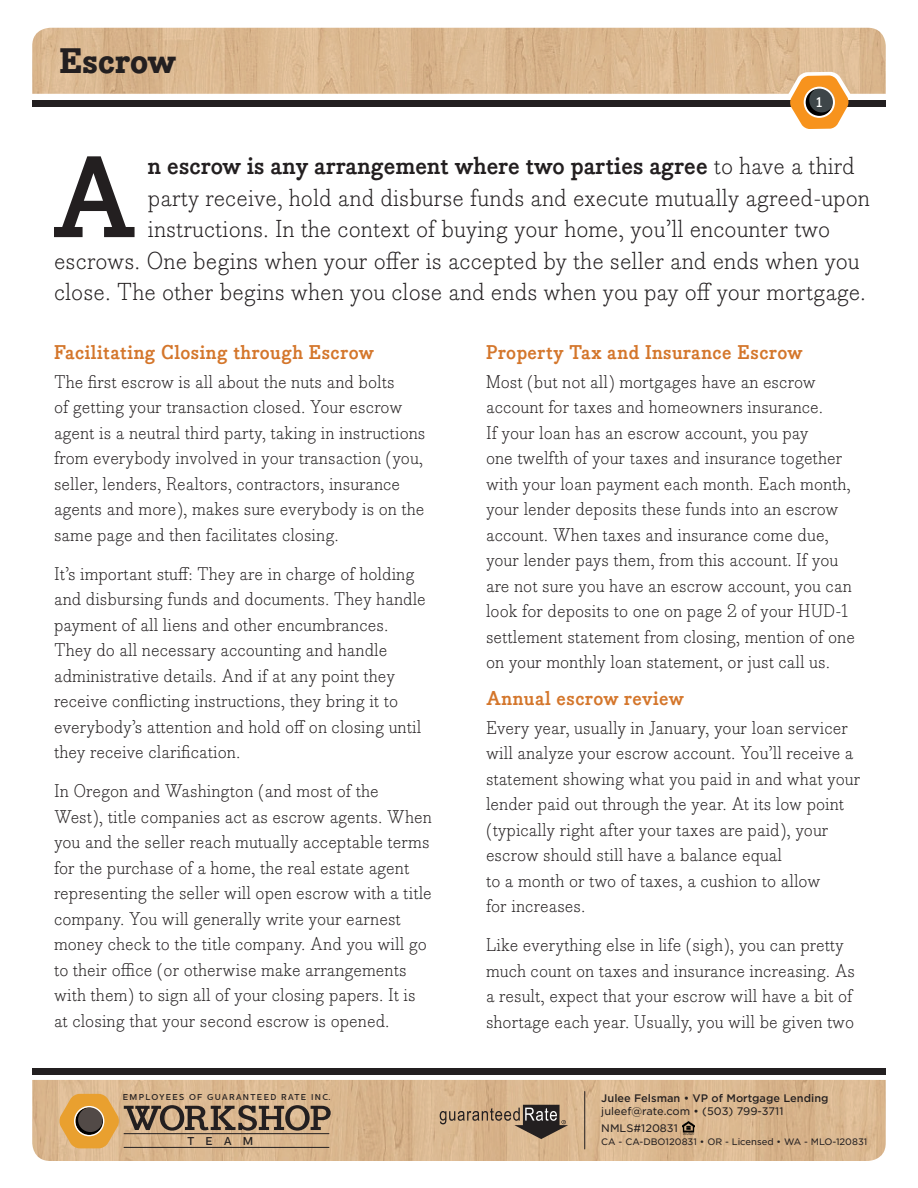
<style>
.page{position:relative;width:918px;height:1188px;background:#fff}
.page>*{position:absolute;margin:0;border:0;box-sizing:border-box;transform-origin:0 0}
.t1{font:700 112.5px "Bodoni Egyptian Pro";color:#231f20}
.t2{font:700 expanded 34.5px "Bodoni Egyptian Pro";color:#231f20}
.t3{font:300 24px "Bodoni Egyptian Pro";color:#231f20}
.t4{font:700 24px "Bodoni Egyptian Pro";color:#231f20}
.t5{font:700 19.5px "Bodoni Egyptian Pro";letter-spacing:.02em;color:#d4762b}
.t6{font:300 18px/25.5px "Bodoni Egyptian Pro";color:#231f20}
.t7{font:700 13.5px "Bodoni Egyptian Pro";color:#fff}
.t8{font:500 11.4px "Centrale Sans";color:#231f20}
.t9{font:10.5px/16.5px "Gotham S Sm";color:#231f20}
.t10{font:500 10.5px "Gotham S Sm";color:#231f20}
.t11{font:9px "Gotham S Sm";color:#231f20}
.t12{font:500 8.55px "Centrale Sans";letter-spacing:.155em;color:#231f20}
.s1{font-weight:300}
</style>
<div class="page">
<img style="left:32px;top:28px;width:854px;height:66px">
<div style="left:32px;top:100px;width:854px;height:7px;background:#231f20"></div>
<svg style="left:783px;top:71px;width:72px;height:58px"></svg>
<svg style="left:805px;top:88px;width:28px;height:28px"></svg>
<div style="left:809px;top:88px;width:25px;height:24px;background:#3e4649;border-radius:50%"></div>
<div style="left:804px;top:87px;width:31px;height:31px;border:2px solid #fff;border-radius:50%"></div>
<img style="left:32px;top:1080px;width:854px;height:81px">
<div style="left:32px;top:1069px;width:854px;height:6px;background:#231f20"></div>
<svg style="left:683px;top:1122px;width:11px;height:12px"></svg>
<svg style="left:440px;top:1105px;width:128px;height:34px;background:#a48b70"></svg>
<hr style="left:584px;top:1092px;width:1px;height:57px;background:#231f20">
<svg style="left:58px;top:1093px;width:273px;height:56px;background:#be9b71"></svg>
<svg style="left:75px;top:1107px;width:28px;height:28px"></svg>
<div style="left:78px;top:1107px;width:25px;height:25px;background:#524a47;border-radius:50%"></div>
<div style="left:74px;top:1106px;width:30px;height:30px;border:1px solid #fff;border-radius:50%"></div>
<hr style="left:124px;top:1133px;width:205px;height:1px;background:#231f20">
<hr style="left:124px;top:1147px;width:205px;height:1px;background:#231f20">
<h2 class="t2" style="left:59px;top:40px;width:118px">Escrow</h2>
<p class="t7" style="left:817px;top:94px;width:7px">1</p>
<h1 class="t1" style="left:51px;top:129px;width:89px">A</h1>
<h3 class="t4" style="left:148px;top:151px;width:709px">n escrow is any arrangement where two parties agree <span class="s1">to have a third</span></h3>
<h3 class="t3" style="left:148px;top:183px;width:724px">party receive, hold and disburse funds and execute mutually agreed-upon</h3>
<h3 class="t3" style="left:148px;top:214px;width:684px">instructions. In the context of buying your home, you’ll encounter two</h3>
<h3 class="t3" style="left:54px;top:245px;width:807px">escrows. One begins when your offer is accepted by the seller and ends when you</h3>
<h3 class="t3" style="left:54px;top:277px;width:814px">close. The other begins when you close and ends when you pay off your mortgage.</h3>
<p class="t5" style="left:54px;top:340px;width:321px">Facilitating Closing through Escrow</p>
<p class="t6" style="left:54px;top:369px;width:373px">The first escrow is all about the nuts and bolts<br>of getting your transaction closed. Your escrow agent is a neutral third party, taking in instructions from everybody involved in your transaction (you, seller, lenders, Realtors, contractors, insurance agents and more), makes sure everybody is on the same page and then facilitates closing.</p>
<p class="t6" style="left:54px;top:561px;width:373px">It’s important stuff: They are in charge of holding and disbursing funds and documents. They handle payment of all liens and other encumbrances.<br>They do all necessary accounting and handle administrative details. And if at any point they receive conflicting instructions, they bring it to everybody’s attention and hold off on closing until they receive clarification.</p>
<p class="t6" style="left:54px;top:779px;width:379px">In Oregon and Washington (and most of the West), title companies act as escrow agents. When you and the seller reach mutually acceptable terms for the purchase of a home, the real estate agent representing the seller will open escrow with a title company. You will generally write your earnest money check to the title company. And you will go to their office (or otherwise make arrangements with them) to sign all of your closing papers. It is at closing that your second escrow is opened.</p>
<p class="t5" style="left:486px;top:340px;width:318px">Property Tax and Insurance Escrow</p>
<p class="t6" style="left:486px;top:369px;width:371px">Most (but not all) mortgages have an escrow account for taxes and homeowners insurance.<br>If your loan has an escrow account, you pay<br>one twelfth of your taxes and insurance together with your loan payment each month. Each month, your lender deposits these funds into an escrow account. When taxes and insurance come due, your lender pays them, from this account. If you are not sure you have an escrow account, you can look for deposits to one on page 2 of your HUD-1 settlement statement from closing, mention of one on your monthly loan statement, or just call us.</p>
<p class="t5" style="left:486px;top:686px;width:200px">Annual escrow review</p>
<p class="t6" style="left:486px;top:716px;width:376px">Every year, usually in January, your loan servicer will analyze your escrow account. You’ll receive a statement showing what you paid in and what your lender paid out through the year. At its low point (typically right after your taxes are paid), your escrow should still have a balance equal<br>to a month or two of taxes, a cushion to allow<br>for increases.</p>
<p class="t6" style="left:486px;top:933px;width:371px">Like everything else in life (sigh), you can pretty much count on taxes and insurance increasing. As a result, expect that your escrow will have a bit of shortage each year. Usually, you will be given two</p>
<p class="t12" style="left:123px;top:1092px;width:209px">EMPLOYEES OF GUARANTEED RATE INC.</p>
<p class="t8" style="left:187px;top:1134px;width:68px">TEAM</p>
<p class="t10" style="left:601px;top:1091px;width:229px">Julee Felsman • VP of Mortgage Lending</p>
<p class="t9" style="left:601px;top:1103px;width:184px">juleef@rate.com • (503) 799-3711<br>NMLS#120831</p>
<p class="t11" style="left:601px;top:1136px;width:268px">CA - CA-DBO120831 • OR - Licensed • WA - MLO-120831</p>
</div>
